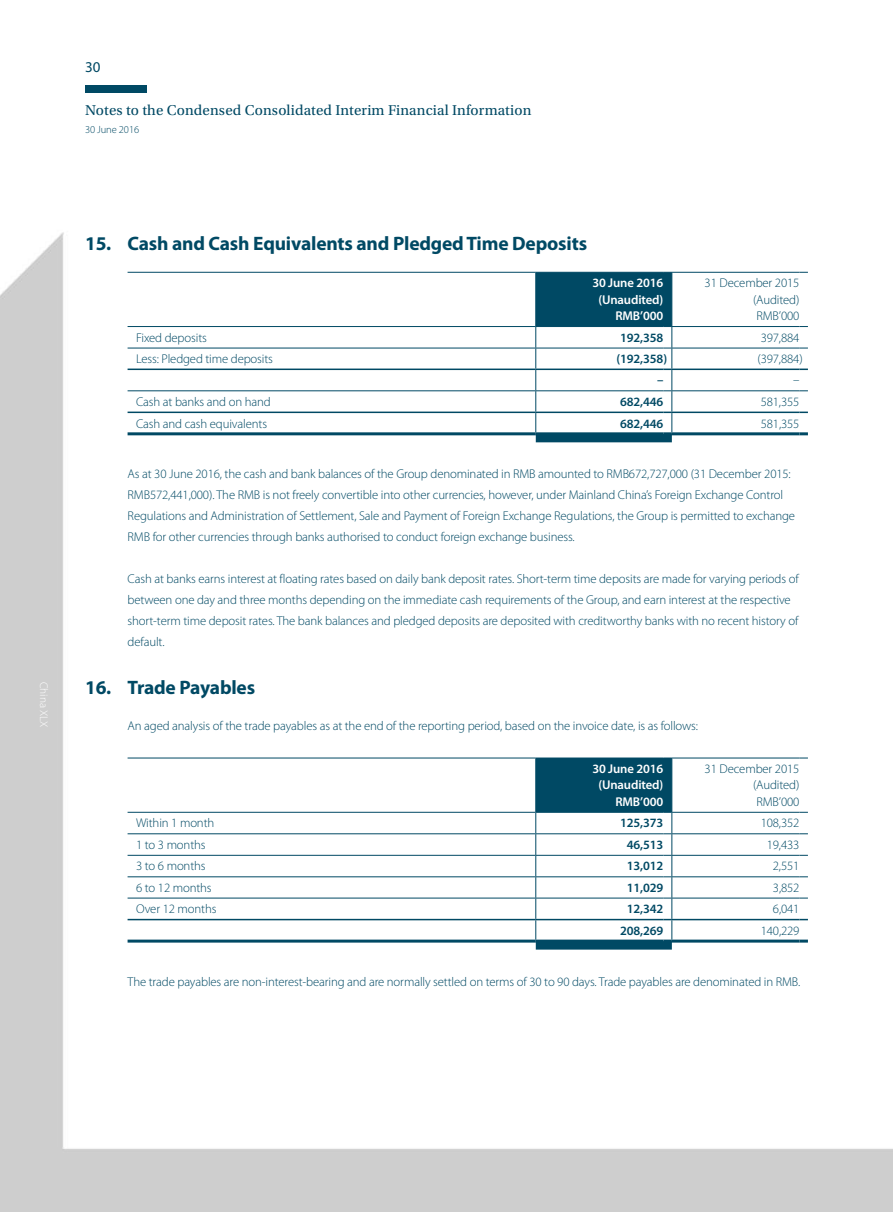
<style>
.page{position:relative;width:893px;height:1212px;background:#fff}
.page>*{position:absolute;margin:0;border:0;box-sizing:border-box;transform-origin:0 0}
.Subhead_1{font:700 19.5px "Myriad Pro";letter-spacing:-.01em;color:#004964}
.t1{font:15px "Utopia Std";letter-spacing:.01em;color:#004964}
.t2{font:15px "Myriad Pro";color:#004964}
.Body_Text{font:300 12.75px/21px "Myriad Pro";letter-spacing:-.01em;color:#004964}
.Body_Text_Table{font:300 12.75px "Myriad Pro";letter-spacing:-.01em;color:#004964}
.Body_Text_Table-2{font:600 12.75px "Myriad Pro";letter-spacing:-.01em;color:#004964}
.Body_Text_Table-3{font:600 12.75px "Myriad Pro";letter-spacing:-.01em;color:#fff}
.t3{font:300 11.25px "Myriad Pro";color:#fff}
.t4{font:300 10.5px "Myriad Pro";letter-spacing:-.01em;color:#004964}
</style>
<div class="page">
<img style="left:0;top:92px;width:892px;height:1120px">
<div style="left:85px;top:85px;width:62px;height:7px;background:#004964"></div>
<hr style="left:128px;top:272px;width:408px;height:1px;background:#004964">
<hr style="left:672px;top:272px;width:127px;height:1px;background:#004964">
<hr style="left:128px;top:326px;width:408px;height:1px;background:#004964">
<hr style="left:672px;top:326px;width:127px;height:1px;background:#004964">
<hr style="left:128px;top:348px;width:408px;height:1px;background:#004964">
<hr style="left:672px;top:348px;width:127px;height:1px;background:#004964">
<hr style="left:128px;top:412px;width:408px;height:1px;background:#004964">
<hr style="left:672px;top:412px;width:127px;height:1px;background:#004964">
<hr style="left:128px;top:432px;width:408px;height:3px;background:#004964">
<hr style="left:672px;top:432px;width:127px;height:3px;background:#004964">
<svg style="left:799px;top:432px;width:9px;height:3px"></svg>
<hr style="left:128px;top:369px;width:408px;height:1px;background:#004964">
<hr style="left:672px;top:369px;width:127px;height:1px;background:#004964">
<hr style="left:128px;top:390px;width:408px;height:1px;background:#004964">
<svg style="left:535px;top:272px;width:137px;height:170px"></svg>
<hr style="left:672px;top:390px;width:127px;height:1px;background:#004964">
<hr style="left:128px;top:758px;width:408px;height:1px;background:#004964">
<hr style="left:672px;top:758px;width:127px;height:1px;background:#004964">
<hr style="left:128px;top:812px;width:408px;height:1px;background:#004964">
<hr style="left:672px;top:812px;width:127px;height:1px;background:#004964">
<hr style="left:128px;top:833px;width:408px;height:1px;background:#004964">
<hr style="left:672px;top:833px;width:127px;height:1px;background:#004964">
<hr style="left:128px;top:855px;width:408px;height:1px;background:#004964">
<hr style="left:672px;top:855px;width:127px;height:1px;background:#004964">
<hr style="left:128px;top:876px;width:408px;height:1px;background:#004964">
<hr style="left:672px;top:876px;width:127px;height:1px;background:#004964">
<hr style="left:128px;top:898px;width:408px;height:1px;background:#004964">
<hr style="left:672px;top:898px;width:127px;height:1px;background:#004964">
<hr style="left:128px;top:919px;width:408px;height:1px;background:#004964">
<hr style="left:672px;top:919px;width:127px;height:1px;background:#004964">
<hr style="left:128px;top:939px;width:408px;height:3px;background:#004964">
<svg style="left:535px;top:758px;width:137px;height:191px"></svg>
<hr style="left:672px;top:939px;width:127px;height:3px;background:#004964">
<svg style="left:799px;top:939px;width:9px;height:3px"></svg>
<p class="t2" style="left:85px;top:58px;width:17px">30</p>
<p class="t1" style="left:85px;top:102px;width:448px">Notes to the Condensed Consolidated Interim Financial Information</p>
<p class="t4" style="left:85px;top:124px;width:56px">30 June 2016</p>
<p class="t3" style="left:51px;top:682px;width:47px;rotate:90deg">China XLX</p>
<p class="Subhead_1" style="left:85px;top:231px;width:504px">15. Cash and Cash Equivalents and Pledged Time Deposits</p>
<p class="Body_Text_Table-3" style="left:592px;top:275px;width:73px">30 June 2016</p>
<p class="Body_Text_Table-3" style="left:598px;top:291px;width:66px">(Unaudited)</p>
<p class="Body_Text_Table-3" style="left:615px;top:308px;width:49px">RMB’000</p>
<p class="Body_Text_Table" style="left:705px;top:275px;width:96px">31 December 2015</p>
<p class="Body_Text_Table" style="left:753px;top:292px;width:48px">(Audited)</p>
<p class="Body_Text_Table" style="left:756px;top:308px;width:45px">RMB’000</p>
<p class="Body_Text_Table" style="left:136px;top:330px;width:72px">Fixed deposits</p>
<p class="Body_Text_Table-2" style="left:620px;top:329px;width:45px">192,358</p>
<p class="Body_Text_Table" style="left:761px;top:330px;width:40px">397,884</p>
<p class="Body_Text_Table" style="left:136px;top:351px;width:138px">Less: Pledged time deposits</p>
<p class="Body_Text_Table-2" style="left:616px;top:351px;width:52px">(192,358)</p>
<p class="Body_Text_Table" style="left:757px;top:351px;width:47px">(397,884)</p>
<p class="Body_Text_Table-2" style="left:657px;top:372px;width:8px">–</p>
<p class="Body_Text_Table" style="left:793px;top:373px;width:8px">–</p>
<p class="Body_Text_Table" style="left:136px;top:394px;width:136px">Cash at banks and on hand</p>
<p class="Body_Text_Table-2" style="left:620px;top:394px;width:45px">682,446</p>
<p class="Body_Text_Table" style="left:761px;top:394px;width:40px">581,355</p>
<p class="Body_Text_Table" style="left:136px;top:416px;width:133px">Cash and cash equivalents</p>
<p class="Body_Text_Table-2" style="left:620px;top:415px;width:45px">682,446</p>
<p class="Body_Text_Table" style="left:761px;top:416px;width:40px">581,355</p>
<p class="Body_Text" style="left:128px;top:463px;width:669px">As at 30 June 2016, the cash and bank balances of the Group denominated in RMB amounted to RMB672,727,000 (31 December 2015:<br>RMB572,441,000). The RMB is not freely convertible into other currencies, however, under Mainland China’s Foreign Exchange Control Regulations and Administration of Settlement, Sale and Payment of Foreign Exchange Regulations, the Group is permitted to exchange RMB for other currencies through banks authorised to conduct foreign exchange business.</p>
<p class="Body_Text" style="left:128px;top:568px;width:673px">Cash at banks earns interest at floating rates based on daily bank deposit rates. Short-term time deposits are made for varying periods of between one day and three months depending on the immediate cash requirements of the Group, and earn interest at the respective short-term time deposit rates. The bank balances and pledged deposits are deposited with creditworthy banks with no recent history of default.</p>
<p class="Subhead_1" style="left:85px;top:675px;width:172px">16. Trade Payables</p>
<p class="Body_Text" style="left:128px;top:715px;width:572px">An aged analysis of the trade payables as at the end of the reporting period, based on the invoice date, is as follows:</p>
<p class="Body_Text_Table-3" style="left:592px;top:760px;width:73px">30 June 2016</p>
<p class="Body_Text_Table-3" style="left:598px;top:777px;width:66px">(Unaudited)</p>
<p class="Body_Text_Table-3" style="left:615px;top:793px;width:49px">RMB’000</p>
<p class="Body_Text_Table" style="left:705px;top:761px;width:96px">31 December 2015</p>
<p class="Body_Text_Table" style="left:753px;top:777px;width:48px">(Audited)</p>
<p class="Body_Text_Table" style="left:756px;top:794px;width:45px">RMB’000</p>
<p class="Body_Text_Table" style="left:136px;top:815px;width:80px">Within 1 month</p>
<p class="Body_Text_Table-2" style="left:620px;top:815px;width:45px">125,373</p>
<p class="Body_Text_Table" style="left:761px;top:815px;width:40px">108,352</p>
<p class="Body_Text_Table" style="left:136px;top:837px;width:71px">1 to 3 months</p>
<p class="Body_Text_Table-2" style="left:627px;top:836px;width:38px">46,513</p>
<p class="Body_Text_Table" style="left:767px;top:837px;width:34px">19,433</p>
<p class="Body_Text_Table" style="left:136px;top:858px;width:71px">3 to 6 months</p>
<p class="Body_Text_Table-2" style="left:627px;top:858px;width:38px">13,012</p>
<p class="Body_Text_Table" style="left:773px;top:858px;width:28px">2,551</p>
<p class="Body_Text_Table" style="left:136px;top:880px;width:77px">6 to 12 months</p>
<p class="Body_Text_Table-2" style="left:627px;top:879px;width:38px">11,029</p>
<p class="Body_Text_Table" style="left:773px;top:880px;width:28px">3,852</p>
<p class="Body_Text_Table" style="left:136px;top:901px;width:82px">Over 12 months</p>
<p class="Body_Text_Table-2" style="left:627px;top:901px;width:38px">12,342</p>
<p class="Body_Text_Table" style="left:773px;top:901px;width:28px">6,041</p>
<p class="Body_Text_Table-2" style="left:620px;top:922px;width:45px">208,269</p>
<p class="Body_Text_Table" style="left:761px;top:923px;width:40px">140,229</p>
<p class="Body_Text" style="left:128px;top:971px;width:674px">The trade payables are non-interest-bearing and are normally settled on terms of 30 to 90 days. Trade payables are denominated in RMB.</p>
</div>
